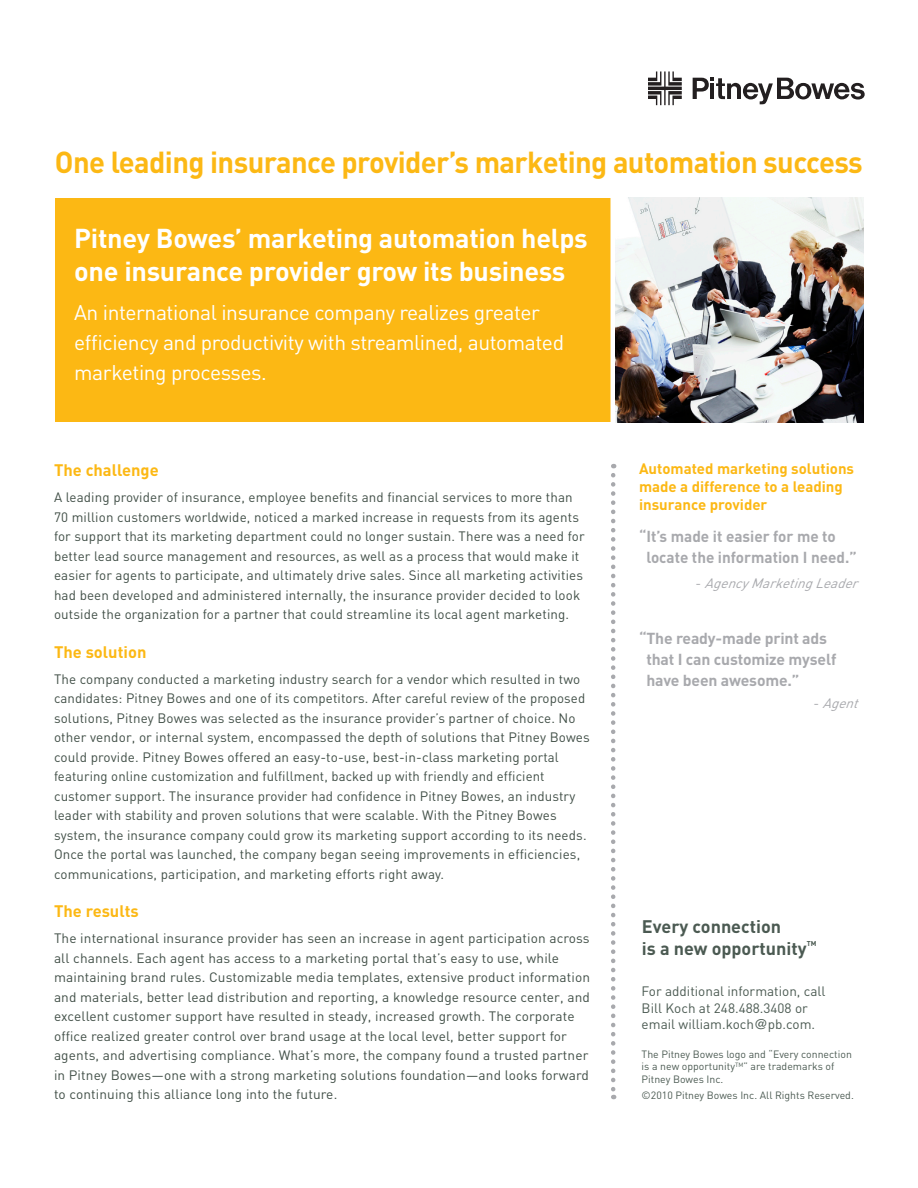
<style>
.page{position:relative;width:918px;height:1188px;background:#fff}
.page>*{position:absolute;margin:0;border:0;box-sizing:border-box;transform-origin:0 0}
.t1{font:700 30px "DIN";letter-spacing:-.02em;color:#fcb814}
.t2{font:700 27px/33px "DIN";letter-spacing:-.01em;color:#fff}
.t3{font:21px/30px "DIN";letter-spacing:-.02em;color:#fff}
.t4{font:700 18px "DIN";color:#4b5a52}
.t5{font:700 16.5px "DIN";color:#fcb814}
.t6{font:700 15.75px/21px "DIN";letter-spacing:-.01em;color:#a8a9ad}
.t7{font:700 15px/18px "DIN";color:#fcb814}
.t8{font:13.5px/19.5px "DIN";letter-spacing:.01em;color:#414f47}
.t9{font:13.5px "DIN";color:#4b5a52}
.t10{font:italic 13.5px "DIN";color:#a8a9ad}
.t11{font:10.5px "DIN";color:#4b5a52}
.t12{font:700 7.05px "DIN";color:#4b5a52}
.s1{font-style:normal}
.s2{font-family:"Helvetica"}
</style>
<div class="page">
<div style="left:56px;top:198px;width:556px;height:224px;background:#fcb814"></div>
<svg style="left:610px;top:198px;width:2px;height:224px"></svg>
<svg style="left:611px;top:475px;width:4px;height:624px"></svg>
<svg style="left:693px;top:78px;width:172px;height:26px"></svg>
<svg style="left:648px;top:71px;width:34px;height:34px"></svg>
<img style="left:616px;top:197px;width:248px;height:226px">
<p class="t1" style="left:55px;top:143px;width:809px">One leading insurance provider’s marketing automation success</p>
<p class="t2" style="left:74px;top:221px;width:515px">Pitney Bowes’ marketing automation helps one insurance provider grow its business</p>
<p class="t3" style="left:74px;top:297px;width:491px">An international insurance company realizes greater efficiency and productivity with streamlined, automated marketing processes.</p>
<p class="t5" style="left:54px;top:459px;width:106px">The challenge</p>
<p class="t8" style="left:54px;top:487px;width:532px">A leading provider of insurance, employee benefits and financial services to more than 70 million customers worldwide, noticed a marked increase in requests from its agents for support that its marketing department could no longer sustain. There was a need for better lead source management and resources, as well as a process that would make it easier for agents to participate, and ultimately drive sales. Since all marketing activities had been developed and administered internally, the insurance provider decided to look outside the organization for a partner that could streamline its local agent marketing.</p>
<p class="t5" style="left:54px;top:641px;width:94px">The solution</p>
<p class="t8" style="left:54px;top:669px;width:537px">The company conducted a marketing industry search for a vendor which resulted in two candidates: Pitney Bowes and one of its competitors. After careful review of the proposed solutions, Pitney Bowes was selected as the insurance provider’s partner of choice. No other vendor, or internal system, encompassed the depth of solutions that Pitney Bowes could provide. Pitney Bowes offered an easy-to-use, best-in-class marketing portal featuring online customization and fulfillment, backed up with friendly and efficient customer support. The insurance provider had confidence in Pitney Bowes, an industry leader with stability and proven solutions that were scalable. With the Pitney Bowes system, the insurance company could grow its marketing support according to its needs.<br>Once the portal was launched, the company began seeing improvements in efficiencies, communications, participation, and marketing efforts right away.</p>
<p class="t5" style="left:54px;top:900px;width:86px">The results</p>
<p class="t8" style="left:54px;top:928px;width:538px">The international insurance provider has seen an increase in agent participation across all channels. Each agent has access to a marketing portal that’s easy to use, while maintaining brand rules. Customizable media templates, extensive product information and materials, better lead distribution and reporting, a knowledge resource center, and excellent customer support have resulted in steady, increased growth. The corporate office realized greater control over brand usage at the local level, better support for agents, and advertising compliance. What’s more, the company found a trusted partner in Pitney Bowes—one with a strong marketing solutions foundation—and looks forward to continuing this alliance long into the future.</p>
<p class="t7" style="left:639px;top:459px;width:217px">Automated marketing solutions made a difference to a leading insurance provider</p>
<p class="t6" style="left:646px;top:525px;width:212px;text-indent:-7px">“It’s made it easier for me to locate the information I need.”</p>
<p class="t10" style="left:696px;top:575px;width:169px"><span class="s1">-</span> AgencyMarketingLeader</p>
<p class="t6" style="left:646px;top:628px;width:191px;text-indent:-7px">“The ready-made print ads that I can customize myself have been awesome.”</p>
<p class="t10" style="left:813px;top:695px;width:51px"><span class="s1">-</span> Agent</p>
<p class="t4" style="left:642px;top:915px;width:141px">Every connection</p>
<p class="t4" style="left:642px;top:936px;width:166px">is a new opportunity</p>
<p class="t12" style="left:807px;top:939px;width:11px">TM</p>
<p class="t9" style="left:642px;top:983px;width:185px">For additional information, call</p>
<p class="t9" style="left:642px;top:999px;width:168px">Bill Koch at 248.488.3408 or</p>
<p class="t9" style="left:642px;top:1016px;width:175px">email william.koch<span class="s2">@</span>pb.com.</p>
<p class="t11" style="left:642px;top:1047px;width:212px">The Pitney Bowes logo and “Every connection</p>
<p class="t11" style="left:642px;top:1060px;width:194px">is a new opportunity<sup>TM</sup>” are trademarks of</p>
<p class="t11" style="left:642px;top:1073px;width:83px">Pitney Bowes Inc.</p>
<p class="t11" style="left:642px;top:1089px;width:214px">©2010 Pitney Bowes Inc. All Rights Reserved.</p>
</div>
